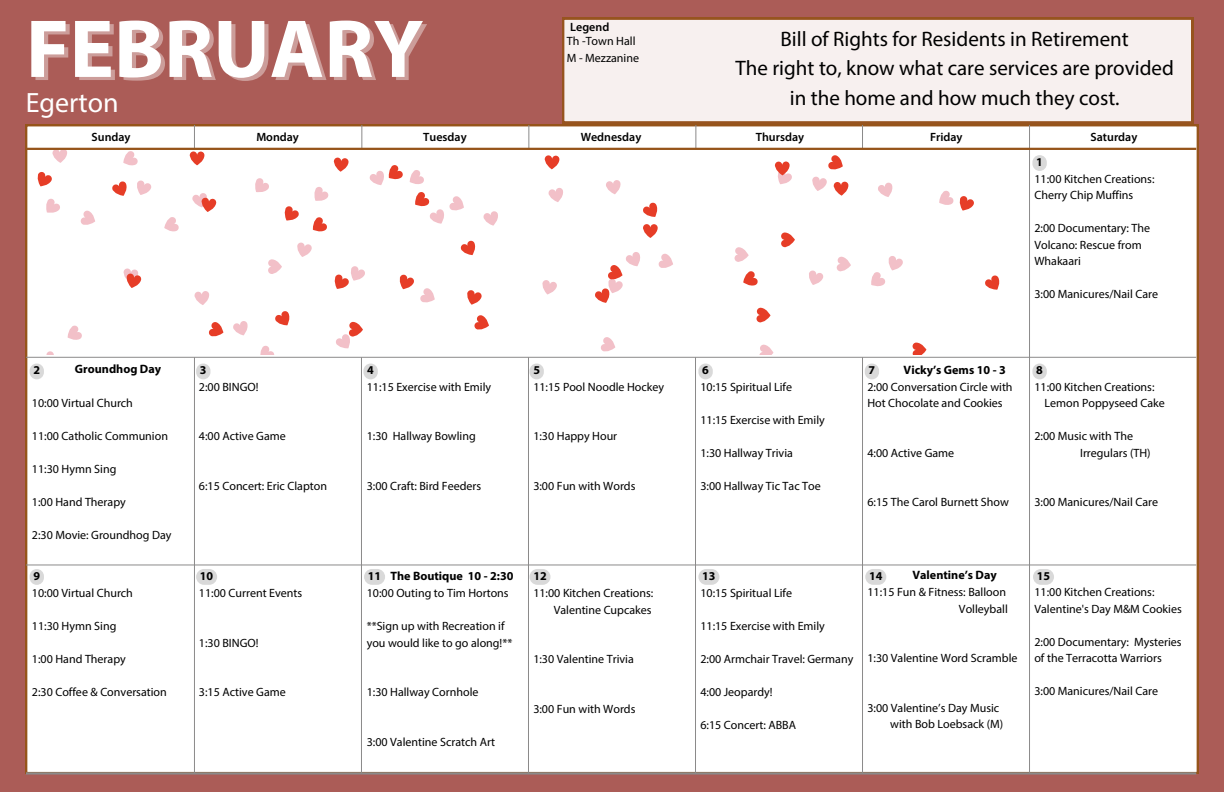
<style>
.page{position:relative;width:1224px;height:792px;background:#ab5c57}
.page>*{position:absolute;margin:0;border:0;box-sizing:border-box;transform-origin:0 0}
.t1{font:700 83px "Myriad Pro";color:#fff}
.t2{font:28px "Myriad Pro";color:#fff}
.t3{font:21px/29.2px "Myriad Pro";color:#000;text-align:center}
.t4{font:700 12.1px "Myriad Pro";color:#000}
.t5{font:12px/16.5px "Myriad Pro";color:#000}
.t6{font:600 12px "Myriad Pro";color:#000}
.t7{font:700 12px "Myriad Pro";color:#000}
</style>
<div class="page">
<div style="left:26px;top:125px;width:1172px;height:648px;background:#fff"></div>
<hr style="left:26px;top:357px;width:1170px;height:1px;background:#8b8a8a">
<hr style="left:26px;top:565px;width:1170px;height:1px;background:#8b8a8a">
<svg style="left:194px;top:125px;width:1px;height:23px"></svg>
<svg style="left:361px;top:125px;width:1px;height:23px"></svg>
<svg style="left:528px;top:125px;width:1px;height:23px"></svg>
<svg style="left:696px;top:125px;width:1px;height:23px"></svg>
<svg style="left:862px;top:125px;width:1px;height:23px"></svg>
<hr style="left:194px;top:357px;width:1px;height:416px;background:#8b8a8a">
<hr style="left:528px;top:357px;width:1px;height:416px;background:#8b8a8a">
<hr style="left:361px;top:357px;width:1px;height:416px;background:#8b8a8a">
<hr style="left:695px;top:357px;width:1px;height:416px;background:#8b8a8a">
<hr style="left:862px;top:357px;width:1px;height:416px;background:#8b8a8a">
<hr style="left:1029px;top:125px;width:1px;height:648px;background:#8b8a8a">
<hr style="left:26px;top:148px;width:1170px;height:2px;background:#96541a">
<hr style="left:26px;top:772px;width:1170px;height:3px;background:#8b8a8a">
<div style="left:562px;top:18px;width:631px;height:105px;background:#f7f0ef"></div>
<div style="left:1033px;top:569px;width:21px;height:16px;background:#d9d9d9;border-radius:8px"></div>
<div style="left:865px;top:569px;width:21px;height:16px;background:#d9d9d9;border-radius:8px"></div>
<div style="left:698px;top:569px;width:21px;height:16px;background:#d9d9d9;border-radius:8px"></div>
<div style="left:530px;top:569px;width:21px;height:16px;background:#d9d9d9;border-radius:8px"></div>
<div style="left:364px;top:569px;width:21px;height:16px;background:#d9d9d9;border-radius:8px"></div>
<div style="left:196px;top:569px;width:21px;height:16px;background:#d9d9d9;border-radius:8px"></div>
<div style="left:30px;top:569px;width:14px;height:16px;background:#d9d9d9;border-radius:7px"></div>
<div style="left:1032px;top:364px;width:15px;height:15px;background:#d9d9d9;border-radius:7px"></div>
<div style="left:865px;top:364px;width:14px;height:15px;background:#d9d9d9;border-radius:7px"></div>
<div style="left:698px;top:364px;width:15px;height:15px;background:#d9d9d9;border-radius:7px"></div>
<div style="left:530px;top:364px;width:14px;height:15px;background:#d9d9d9;border-radius:7px"></div>
<div style="left:363px;top:364px;width:15px;height:15px;background:#d9d9d9;border-radius:7px"></div>
<div style="left:196px;top:364px;width:14px;height:15px;background:#d9d9d9;border-radius:7px"></div>
<div style="left:30px;top:364px;width:14px;height:15px;background:#d9d9d9;border-radius:7px"></div>
<div style="left:1032px;top:155px;width:15px;height:16px;background:#d9d9d9;border-radius:7px"></div>
<div style="left:27px;top:150px;width:998px;height:204px;background:#fff"></div>
<p class="t1" style="left:26px;top:15px;width:399px">FEBRUARY</p>
<p class="t2" style="left:26px;top:91px;width:94px">Egerton</p>
<p class="t6" style="left:570px;top:22px;width:41px">Legend</p>
<p class="t5" style="left:567px;top:34px;width:70px">Th -Town Hall</p>
<p class="t5" style="left:567px;top:50px;width:74px">M - Mezzanine</p>
<p class="t3" style="left:735px;top:26px;width:440px">Bill of Rights for Residents in Retirement<br>The right to, know what care services are provided in the home and how much they cost.</p>
<h1 class="t6" style="left:92px;top:132px;width:40px">Sunday</h1>
<h2 class="t6" style="left:256px;top:132px;width:44px">Monday</h2>
<h3 class="t6" style="left:423px;top:132px;width:45px">Tuesday</h3>
<p class="t6" style="left:581px;top:132px;width:62px">Wednesday</p>
<h5 class="t6" style="left:756px;top:132px;width:50px">Thursday</h5>
<p class="t6" style="left:930px;top:132px;width:34px">Friday</p>
<p class="t6" style="left:1091px;top:132px;width:48px">Saturday</p>
<p class="t7" style="left:1036px;top:157px;width:8px">1</p>
<p class="t5" style="left:1034px;top:171px;width:122px">11:00 Kitchen Creations:<br>Cherry Chip Muffins</p>
<p class="t5" style="left:1034px;top:221px;width:117px">2:00 Documentary: The<br>Volcano: Rescue from<br>Whakaari</p>
<p class="t5" style="left:1034px;top:287px;width:125px">3:00 Manicures/Nail Care</p>
<p class="t4" style="left:75px;top:364px;width:88px">Groundhog Day</p>
<p class="t4" style="left:904px;top:365px;width:104px">Vicky’s Gems 10 - 3</p>
<p class="t7" style="left:33px;top:365px;width:8px">2</p>
<p class="t7" style="left:200px;top:365px;width:8px">3</p>
<h5 class="t7" style="left:367px;top:365px;width:8px">4</h5>
<h5 class="t7" style="left:533px;top:365px;width:8px">5</h5>
<h5 class="t7" style="left:702px;top:365px;width:8px">6</h5>
<h5 class="t7" style="left:869px;top:365px;width:8px">7</h5>
<h5 class="t7" style="left:1036px;top:365px;width:8px">8</h5>
<p class="t5" style="left:32px;top:396px;width:103px">10:00 Virtual Church</p>
<p class="t5" style="left:32px;top:429px;width:138px">11:00 Catholic Communion</p>
<p class="t5" style="left:32px;top:462px;width:86px">11:30 Hymn Sing</p>
<p class="t5" style="left:32px;top:495px;width:95px">1:00 Hand Therapy</p>
<p class="t5" style="left:32px;top:528px;width:141px">2:30 Movie: Groundhog Day</p>
<p class="t5" style="left:199px;top:380px;width:61px">2:00 BINGO!</p>
<p class="t5" style="left:199px;top:429px;width:88px">4:00 Active Game</p>
<p class="t5" style="left:199px;top:479px;width:130px">6:15 Concert: Eric Clapton</p>
<p class="t5" style="left:367px;top:380px;width:126px">11:15 Exercise with Emily</p>
<p class="t5" style="left:367px;top:429px;width:111px">1:30 Hallway Bowling</p>
<p class="t5" style="left:367px;top:479px;width:116px">3:00 Craft: Bird Feeders</p>
<p class="t5" style="left:533px;top:380px;width:132px">11:15 Pool Noodle Hockey</p>
<p class="t5" style="left:533px;top:429px;width:85px">1:30 Happy Hour</p>
<p class="t5" style="left:533px;top:479px;width:104px">3:00 Fun with Words</p>
<p class="t5" style="left:700px;top:380px;width:93px">10:15 Spiritual Life</p>
<h5 class="t5" style="left:700px;top:413px;width:126px">11:15 Exercise with Emily</h5>
<p class="t5" style="left:700px;top:446px;width:94px">1:30 Hallway Trivia</p>
<p class="t5" style="left:700px;top:479px;width:122px">3:00 Hallway Tic Tac Toe</p>
<p class="t5" style="left:867px;top:380px;width:147px">2:00 Conversation Circle with<br>Hot Chocolate and Cookies</p>
<p class="t5" style="left:867px;top:446px;width:88px">4:00 Active Game</p>
<p class="t5" style="left:867px;top:495px;width:143px">6:15 The Carol Burnett Show</p>
<p class="t5" style="left:1034px;top:380px;width:122px">11:00 Kitchen Creations:</p>
<p class="t5" style="left:1045px;top:396px;width:122px">Lemon Poppyseed Cake</p>
<p class="t5" style="left:1034px;top:429px;width:100px">2:00 Music with The</p>
<p class="t5" style="left:1080px;top:446px;width:72px">Irregulars (TH)</p>
<p class="t5" style="left:1034px;top:495px;width:125px">3:00 Manicures/Nail Care</p>
<p class="t4" style="left:913px;top:570px;width:86px">Valentine’s Day</p>
<p class="t4" style="left:391px;top:571px;width:125px">The Boutique 10 - 2:30</p>
<h5 class="t7" style="left:33px;top:571px;width:8px">9</h5>
<h5 class="t7" style="left:200px;top:571px;width:15px">10</h5>
<p class="t7" style="left:368px;top:571px;width:15px">11</p>
<p class="t7" style="left:533px;top:571px;width:15px">12</p>
<p class="t7" style="left:702px;top:571px;width:15px">13</p>
<p class="t7" style="left:869px;top:571px;width:15px">14</p>
<p class="t7" style="left:1037px;top:571px;width:15px">15</p>
<p class="t5" style="left:32px;top:586px;width:103px">10:00 Virtual Church</p>
<p class="t5" style="left:32px;top:619px;width:86px">11:30 Hymn Sing</p>
<h4 class="t5" style="left:32px;top:652px;width:95px">1:00 Hand Therapy</h4>
<p class="t5" style="left:32px;top:685px;width:136px">2:30 Coffee &amp; Conversation</p>
<p class="t5" style="left:199px;top:586px;width:105px">11:00 Current Events</p>
<p class="t5" style="left:199px;top:636px;width:61px">1:30 BINGO!</p>
<p class="t5" style="left:199px;top:685px;width:88px">3:15 Active Game</p>
<h4 class="t5" style="left:367px;top:586px;width:143px">10:00 Outing to Tim Hortons</h4>
<p class="t5" style="left:367px;top:619px;width:139px">**Sign up with Recreation if</p>
<p class="t5" style="left:367px;top:636px;width:147px">you would like to go along!**</p>
<p class="t5" style="left:367px;top:685px;width:113px">1:30 Hallway Cornhole</p>
<p class="t5" style="left:367px;top:735px;width:130px">3:00 Valentine Scratch Art</p>
<p class="t5" style="left:533px;top:586px;width:122px">11:00 Kitchen Creations:</p>
<p class="t5" style="left:554px;top:603px;width:99px">Valentine Cupcakes</p>
<p class="t5" style="left:533px;top:652px;width:102px">1:30 Valentine Trivia</p>
<p class="t5" style="left:533px;top:702px;width:104px">3:00 Fun with Words</p>
<p class="t5" style="left:700px;top:586px;width:93px">10:15 Spiritual Life</p>
<p class="t5" style="left:700px;top:619px;width:126px">11:15 Exercise with Emily</p>
<p class="t5" style="left:700px;top:652px;width:154px">2:00 Armchair Travel: Germany</p>
<p class="t5" style="left:700px;top:685px;width:74px">4:00 Jeopardy!</p>
<p class="t5" style="left:700px;top:718px;width:97px">6:15 Concert: ABBA</p>
<p class="t5" style="left:867px;top:585px;width:140px">11:15 Fun &amp; Fitness: Balloon</p>
<p class="t5" style="left:959px;top:602px;width:50px">Volleyball</p>
<p class="t5" style="left:867px;top:651px;width:152px">1:30 Valentine Word Scramble</p>
<p class="t5" style="left:867px;top:701px;width:133px">3:00 Valentine’s Day Music</p>
<p class="t5" style="left:890px;top:717px;width:114px">with Bob Loebsack (M)</p>
<h5 class="t5" style="left:1034px;top:585px;width:122px">11:00 Kitchen Creations:</h5>
<p class="t5" style="left:1034px;top:602px;width:149px">Valentine's Day M&amp;M Cookies</p>
<p class="t5" style="left:1034px;top:635px;width:149px">2:00 Documentary: Mysteries of the Terracotta Warriors</p>
<h5 class="t5" style="left:1034px;top:684px;width:125px">3:00 Manicures/Nail Care</h5>
</div>
